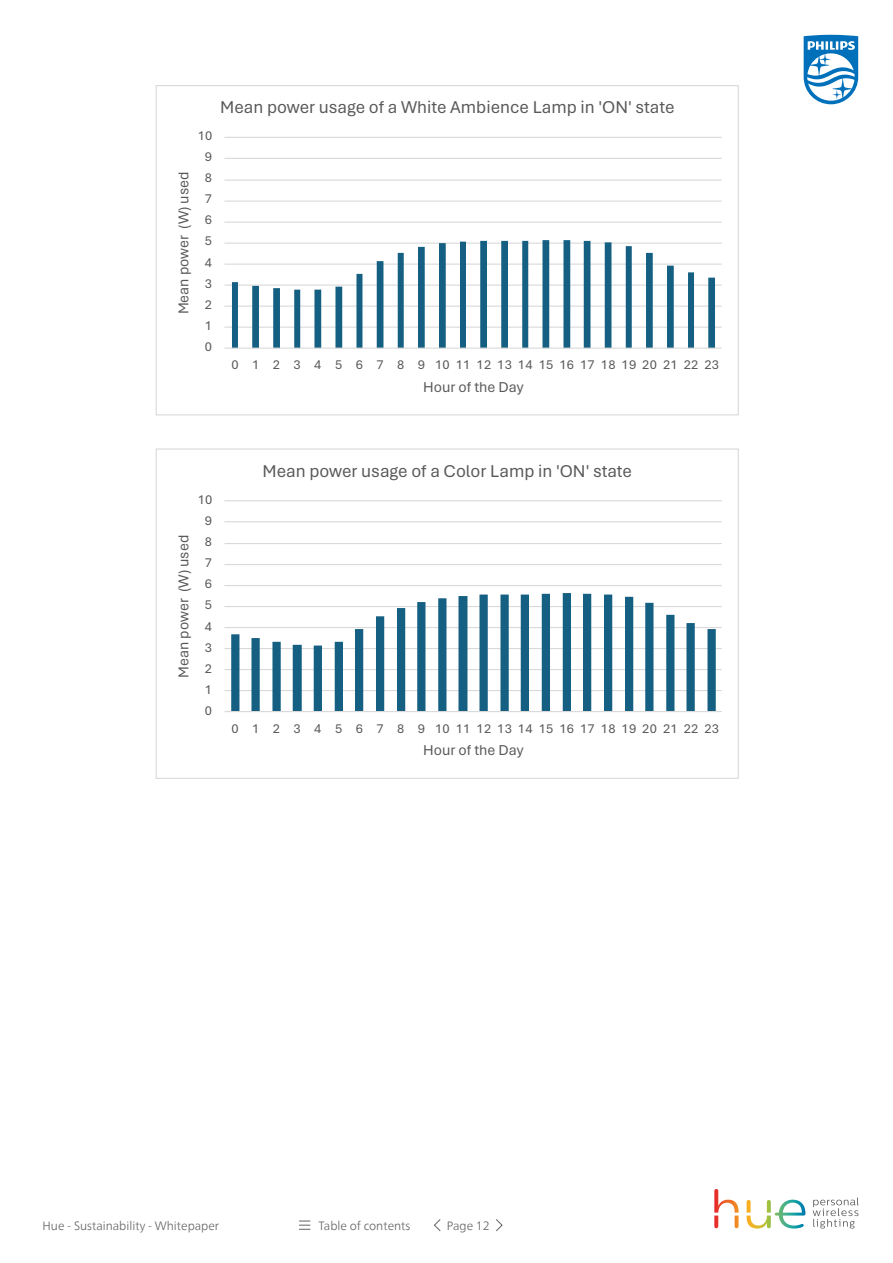
<style>
.page{position:relative;width:893px;height:1263px;background:#fff}
.page>*{position:absolute;margin:0;border:0;box-sizing:border-box;transform-origin:0 0}
.t1{font:18px "Aptos";color:#595959}
.t2{font:15px "Aptos";color:#595959}
.t3{font:13.5px "Aptos";letter-spacing:.02em;color:#595959}
.t4{font:300 12px "Neue Frutiger World";color:#646363}
</style>
<div class="page">
<svg style="left:804px;top:35px;width:54px;height:69px"></svg>
<svg style="left:813px;top:1197px;width:46px;height:31px"></svg>
<svg style="left:714px;top:1189px;width:91px;height:39px"></svg>
<svg style="left:299px;top:1221px;width:11px;height:9px"></svg>
<svg style="left:496px;top:1219px;width:7px;height:13px"></svg>
<svg style="left:434px;top:1219px;width:7px;height:12px"></svg>
<hr style="left:224px;top:327px;width:498px;height:1px;background:#d9d9d9">
<hr style="left:224px;top:306px;width:498px;height:1px;background:#d9d9d9">
<hr style="left:224px;top:285px;width:498px;height:1px;background:#d9d9d9">
<hr style="left:224px;top:264px;width:498px;height:1px;background:#d9d9d9">
<hr style="left:224px;top:243px;width:498px;height:1px;background:#d9d9d9">
<hr style="left:224px;top:222px;width:498px;height:1px;background:#d9d9d9">
<hr style="left:224px;top:201px;width:498px;height:1px;background:#d9d9d9">
<hr style="left:224px;top:180px;width:498px;height:1px;background:#d9d9d9">
<hr style="left:224px;top:158px;width:498px;height:1px;background:#d9d9d9">
<hr style="left:224px;top:137px;width:498px;height:1px;background:#d9d9d9">
<svg style="left:232px;top:240px;width:483px;height:108px"></svg>
<hr style="left:224px;top:348px;width:498px;height:1px;background:#d9d9d9">
<hr style="left:224px;top:690px;width:498px;height:1px;background:#d9d9d9">
<hr style="left:224px;top:669px;width:498px;height:1px;background:#d9d9d9">
<hr style="left:224px;top:648px;width:498px;height:1px;background:#d9d9d9">
<hr style="left:224px;top:627px;width:498px;height:1px;background:#d9d9d9">
<hr style="left:224px;top:606px;width:498px;height:1px;background:#d9d9d9">
<hr style="left:224px;top:585px;width:498px;height:1px;background:#d9d9d9">
<hr style="left:224px;top:564px;width:498px;height:1px;background:#d9d9d9">
<hr style="left:224px;top:543px;width:498px;height:1px;background:#d9d9d9">
<hr style="left:224px;top:521px;width:498px;height:1px;background:#d9d9d9">
<hr style="left:224px;top:500px;width:498px;height:1px;background:#d9d9d9">
<svg style="left:231px;top:593px;width:485px;height:118px"></svg>
<hr style="left:224px;top:711px;width:498px;height:1px;background:#d9d9d9">
<p class="t3" style="left:198px;top:127px;width:16px">10</p>
<p class="t2" style="left:173px;top:314px;width:144px;rotate:-90deg">Mean power (W) used</p>
<p class="t3" style="left:205px;top:148px;width:9px">9</p>
<p class="t3" style="left:205px;top:169px;width:9px">8</p>
<p class="t3" style="left:205px;top:190px;width:9px">7</p>
<p class="t3" style="left:205px;top:211px;width:9px">6</p>
<p class="t3" style="left:205px;top:232px;width:9px">5</p>
<p class="t3" style="left:205px;top:253px;width:9px">4</p>
<p class="t3" style="left:205px;top:274px;width:9px">3</p>
<p class="t3" style="left:205px;top:295px;width:9px">2</p>
<p class="t3" style="left:205px;top:316px;width:9px">1</p>
<p class="t3" style="left:205px;top:337px;width:9px">0</p>
<h1 class="t1" style="left:220px;top:95px;width:456px">Mean power usage of a White Ambience Lamp in 'ON' state</h1>
<p class="t3" style="left:231px;top:355px;width:489px">0 1 2 3 4 5 6 7 8 9 1011121314151617181920212223</p>
<p class="t2" style="left:423px;top:376px;width:102px">Hour of the Day</p>
<p class="t3" style="left:198px;top:490px;width:16px">10</p>
<p class="t2" style="left:173px;top:678px;width:144px;rotate:-90deg">Mean power (W) used</p>
<p class="t3" style="left:205px;top:511px;width:9px">9</p>
<p class="t3" style="left:205px;top:532px;width:9px">8</p>
<p class="t3" style="left:205px;top:553px;width:9px">7</p>
<p class="t3" style="left:205px;top:574px;width:9px">6</p>
<p class="t3" style="left:205px;top:595px;width:9px">5</p>
<p class="t3" style="left:205px;top:617px;width:9px">4</p>
<p class="t3" style="left:205px;top:638px;width:9px">3</p>
<p class="t3" style="left:205px;top:659px;width:9px">2</p>
<p class="t3" style="left:205px;top:680px;width:9px">1</p>
<p class="t3" style="left:205px;top:701px;width:9px">0</p>
<h1 class="t1" style="left:263px;top:459px;width:371px">Mean power usage of a Color Lamp in 'ON' state</h1>
<p class="t3" style="left:231px;top:719px;width:489px">0 1 2 3 4 5 6 7 8 9 1011121314151617181920212223</p>
<p class="t2" style="left:423px;top:740px;width:102px">Hour of the Day</p>
<p class="t4" style="left:43px;top:1216px;width:178px">Hue - Sustainability - Whitepaper</p>
<p class="t4" style="left:319px;top:1216px;width:93px">Table of contents</p>
<p class="t4" style="left:447px;top:1216px;width:44px">Page 12</p>
</div>
